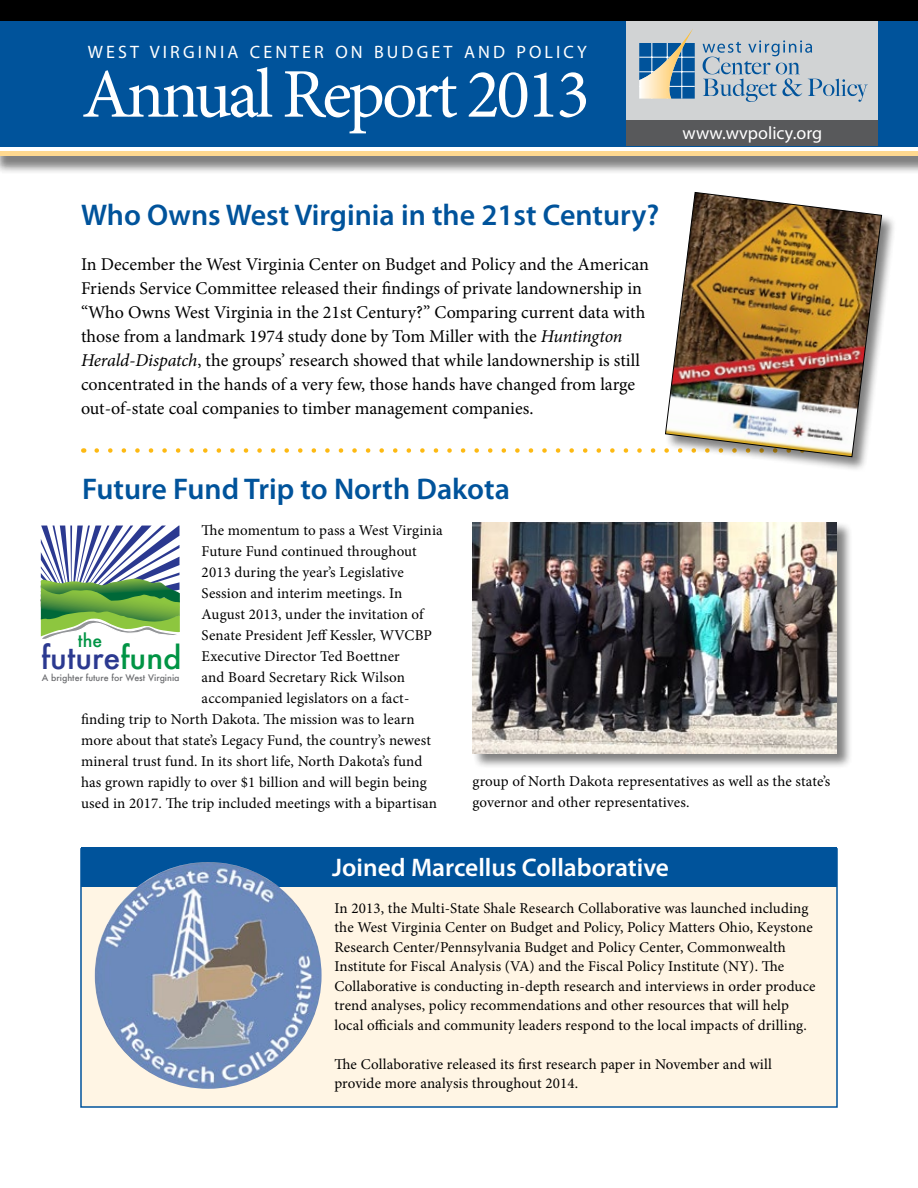
<style>
.page{position:relative;width:918px;height:1188px;background:#fff}
.page>*{position:absolute;margin:0;border:0;box-sizing:border-box;transform-origin:0 0}
.t1{font:69.75px "Minion Pro";letter-spacing:-.05em;color:#fff}
.t2{font:500 30.75px "Futura";color:#2b3990}
.t3{font:600 30px "Myriad Pro";color:#00539b}
.t4{font:600 25.5px "Myriad Pro";color:#fff}
.t5{font:18px/24px "Minion Pro";color:#000}
.t6{font:18px "Myriad Pro";letter-spacing:.17em;color:#fff}
.t7{font:18px "Myriad Pro";color:#fff}
.t8{font:500 17.7px "Futura";color:#009444}
.t9{font:15px/19.5px "Minion Pro";letter-spacing:.01em;color:#000}
.t10{font:500 8.85px "Futura";color:#6d6e71}
.s1{font-style:italic}
.s2{color:#009444}
</style>
<div class="page">
<div style="left:80px;top:848px;width:758px;height:260px;background:#fff5e4"></div>
<div style="left:81px;top:848px;width:756px;height:39px;background:#00539b"></div>
<div style="left:0;top:0;width:918px;height:175px;background:#000;opacity:.5"></div>
<svg style="left:0;top:146px;width:918px;height:6px"></svg>
<div style="left:0;top:0;width:918px;height:146px;background:#00539b"></div>
<div style="left:626px;top:21px;width:252px;height:99px;background:#d1d3d4"></div>
<div style="left:626px;top:120px;width:252px;height:26px;background:#58595b"></div>
<div style="left:0;top:0;width:918px;height:20px;background:#000"></div>
<svg style="left:639px;top:29px;width:56px;height:70px"></svg>
<svg style="left:703px;top:40px;width:165px;height:62px"></svg>
<hr style="left:0;top:152px;width:918px;height:4px;background:#ffd990">
<svg style="left:40px;top:526px;width:140px;height:113px"></svg>
<svg style="left:97px;top:448px;width:568px;height:5px"></svg>
<div style="left:665px;top:192px;width:232px;height:280px;background:#000;opacity:.5"></div>
<img style="left:665px;top:192px;width:217px;height:265px">
<div style="left:472px;top:522px;width:381px;height:247px;background:#000;opacity:.5"></div>
<img style="left:472px;top:522px;width:365px;height:232px">
<img style="left:95px;top:862px;width:227px;height:227px;border-radius:113px">
<p class="t6" style="left:88px;top:40px;width:500px">WEST VIRGINIA CENTER ON BUDGET AND POLICY</p>
<h1 class="t1" style="left:82px;top:48px;width:510px">Annual Report 2013</h1>
<h3 class="t3" style="left:81px;top:196px;width:580px">Who Owns West Virginia in the 21st Century?</h3>
<p class="t5" style="left:81px;top:252px;width:569px">In December the West Virginia Center on Budget and Policy and the American Friends Service Committee released their findings of private landownership in “Who Owns West Virginia in the 21st Century?” Comparing current data with those from a landmark 1974 study done by Tom Miller with the <span class="s1">Huntington Herald-Dispatch</span>, the groups’ research showed that while landownership is still concentrated in the hands of a very few, those hands have changed from large out-of-state coal companies to timber management companies.</p>
<h3 class="t3" style="left:82px;top:470px;width:429px">Future Fund Trip to North Dakota</h3>
<p class="t7" style="left:683px;top:122px;width:141px">www.wvpolicy.org</p>
<p class="t9" style="left:202px;top:520px;width:243px">The momentum to pass a West Virginia</p>
<p class="t9" style="left:202px;top:541px;width:217px">Future Fund continued throughout</p>
<p class="t9" style="left:202px;top:562px;width:204px">2013 during the year’s Legislative</p>
<p class="t9" style="left:202px;top:583px;width:202px">Session and interim meetings. In</p>
<p class="t9" style="left:202px;top:604px;width:224px">August 2013, under the invitation of</p>
<p class="t9" style="left:202px;top:625px;width:232px">Senate President Jeff Kessler, WVCBP</p>
<p class="t9" style="left:202px;top:646px;width:200px">Executive Director Ted Boettner</p>
<p class="t9" style="left:202px;top:667px;width:205px">and Board Secretary Rick Wilson</p>
<p class="t9" style="left:202px;top:688px;width:209px">accompanied legislators on a fact-</p>
<p class="t9" style="left:81px;top:709px;width:335px">finding trip to North Dakota. The mission was to learn</p>
<p class="t9" style="left:81px;top:730px;width:351px">more about that state’s Legacy Fund, the country’s newest</p>
<p class="t9" style="left:81px;top:751px;width:343px">mineral trust fund. In its short life, North Dakota’s fund</p>
<p class="t9" style="left:81px;top:772px;width:347px">has grown rapidly to over $1 billion and will begin being</p>
<p class="t9" style="left:81px;top:793px;width:358px">used in 2017. The trip included meetings with a bipartisan</p>
<p class="t8" style="left:78px;top:628px;width:26px">the</p>
<h2 class="t2" style="left:41px;top:636px;width:142px">future<span class="s2">fund</span></h2>
<p class="t10" style="left:42px;top:672px;width:139px">A brighter future for West Virginia</p>
<p class="t9" style="left:472px;top:771px;width:359px;line-height:21px">group of North Dakota representatives as well as the state’s governor and other representatives.</p>
<h3 class="t4" style="left:332px;top:851px;width:338px">Joined Marcellus Collaborative</h3>
<p class="t9" style="left:334px;top:898px;width:483px">In 2013, the Multi-State Shale Research Collaborative was launched including the West Virginia Center on Budget and Policy, Policy Matters Ohio, Keystone Research Center/Pennsylvania Budget and Policy Center, Commonwealth Institute for Fiscal Analysis (VA) and the Fiscal Policy Institute (NY). The Collaborative is conducting in-depth research and interviews in order produce trend analyses, policy recommendations and other resources that will help local officials and community leaders respond to the local impacts of drilling.</p>
<p class="t9" style="left:334px;top:1054px;width:439px">The Collaborative released its first research paper in November and will provide more analysis throughout 2014.</p>
</div>
